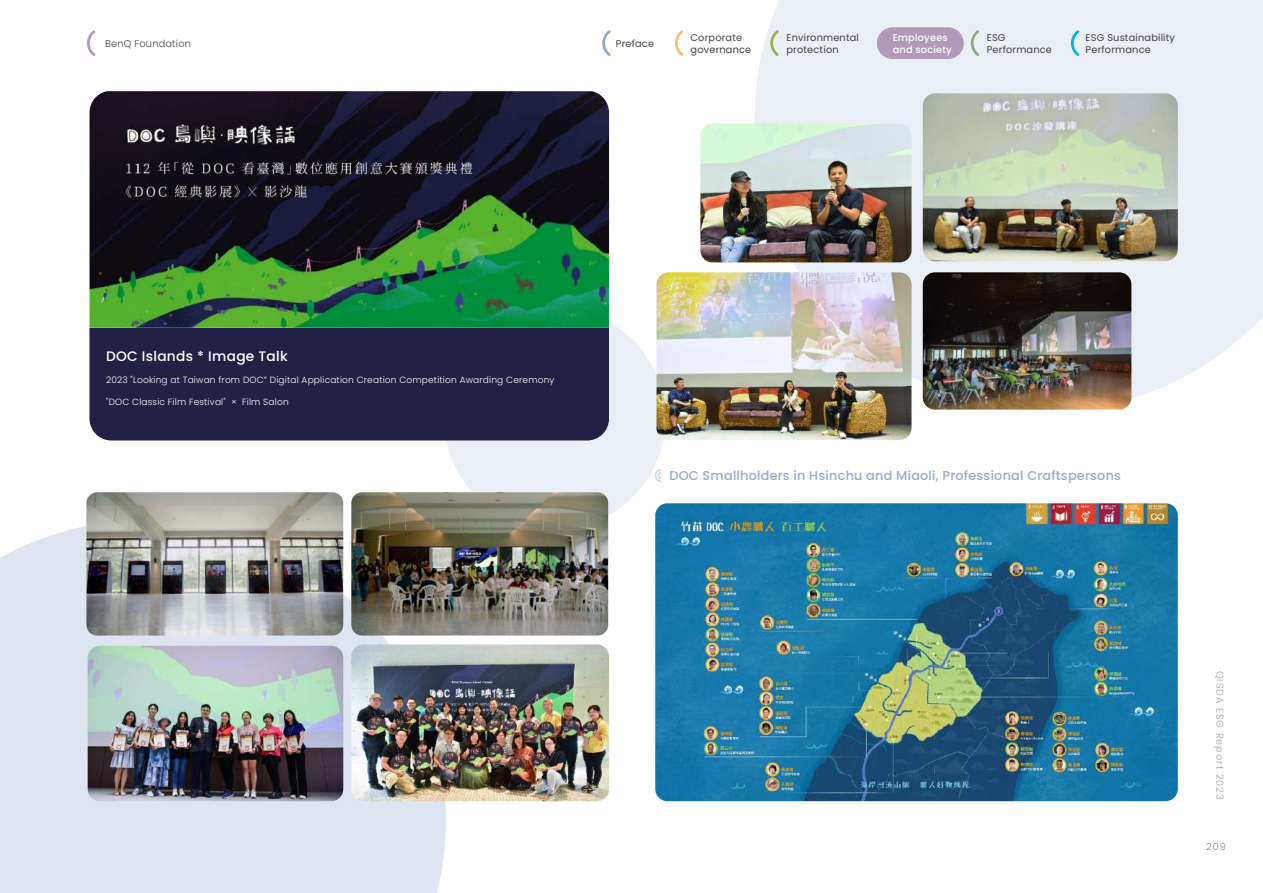
<style>
.page{position:relative;width:1263px;height:893px;background:#fff}
.page>*{position:absolute;margin:0;border:0;box-sizing:border-box;transform-origin:0 0}
.t1{font:500 13.8px "Poppins";letter-spacing:.02em;color:#fff}
.t2{font:500 12.75px "Poppins";letter-spacing:.02em;color:#96aac5}
.t3{font:9.75px/12px "Poppins";letter-spacing:.02em;color:#414042}
.t4{font:500 9.75px/12px "Poppins";letter-spacing:.02em;color:#fff}
.t5{font:300 9.75px "Poppins";letter-spacing:.1em;color:#9fa0a0}
.t6{font:300 9.75px "Poppins";letter-spacing:.02em;color:#414042}
.t7{font:300 9.75px "Poppins";color:#898989}
.t8{font:300 9px "Poppins";letter-spacing:.02em;color:#fff}
</style>
<div class="page">
<div style="left:0;top:520px;width:446px;height:373px;background:#dfe5f0"></div>
<svg style="left:755px;top:0;width:508px;height:410px;background:#ebeef5"></svg>
<div style="left:444px;top:308px;width:221px;height:221px;background:#eaeef5;border-radius:50%"></div>
<div style="left:89px;top:328px;width:520px;height:112px;background:#222045"></div>
<img style="left:89px;top:91px;width:520px;height:237px">
<svg style="left:654px;top:469px;width:8px;height:14px"></svg>
<img style="left:351px;top:492px;width:257px;height:144px">
<img style="left:86px;top:492px;width:257px;height:144px">
<img style="left:88px;top:646px;width:255px;height:155px">
<img style="left:351px;top:644px;width:258px;height:157px">
<img style="left:923px;top:93px;width:255px;height:168px">
<img style="left:923px;top:272px;width:208px;height:138px">
<img style="left:700px;top:124px;width:211px;height:138px">
<img style="left:656px;top:272px;width:255px;height:168px">
<img style="left:655px;top:503px;width:523px;height:298px">
<svg style="left:87px;top:30px;width:8px;height:26px"></svg>
<div style="left:877px;top:27px;width:87px;height:32px;background:#b19ab9;border-radius:16px"></div>
<svg style="left:602px;top:30px;width:9px;height:26px"></svg>
<svg style="left:675px;top:30px;width:8px;height:26px"></svg>
<svg style="left:770px;top:30px;width:9px;height:26px"></svg>
<svg style="left:877px;top:30px;width:7px;height:26px"></svg>
<svg style="left:971px;top:30px;width:8px;height:26px"></svg>
<svg style="left:1071px;top:30px;width:8px;height:26px"></svg>
<p class="t3" style="left:786px;top:31px;width:74px">Environmental protection</p>
<p class="t3" style="left:987px;top:31px;width:67px">ESG<br>Performance</p>
<p class="t3" style="left:1086px;top:31px;width:91px">ESG Sustainability<br>Performance</p>
<p class="t6" style="left:105px;top:38px;width:87px">BenQ Foundation</p>
<p class="t4" style="left:893px;top:31px;width:61px">Employees and society</p>
<p class="t3" style="left:616px;top:37px;width:40px">Preface</p>
<p class="t3" style="left:690px;top:31px;width:62px">Corporate governance</p>
<h1 class="t1" style="left:106px;top:348px;width:183px">DOC Islands * Image Talk</h1>
<p class="t8" style="left:106px;top:375px;width:450px">2023 "Looking at Taiwan from DOC” Digital Application Creation Competition Awarding Ceremony</p>
<p class="t8" style="left:106px;top:397px;width:184px">"DOC Classic Film Festival" × Film Salon</p>
<h2 class="t2" style="left:669px;top:468px;width:453px">DOC Smallholders in Hsinchu and Miaoli, Professional Craftspersons</h2>
<p class="t5" style="left:1225px;top:671px;width:130px;rotate:90deg">QISDA ESG Report 2023</p>
<p class="t7" style="left:1206px;top:841px;width:21px">209</p>
</div>
